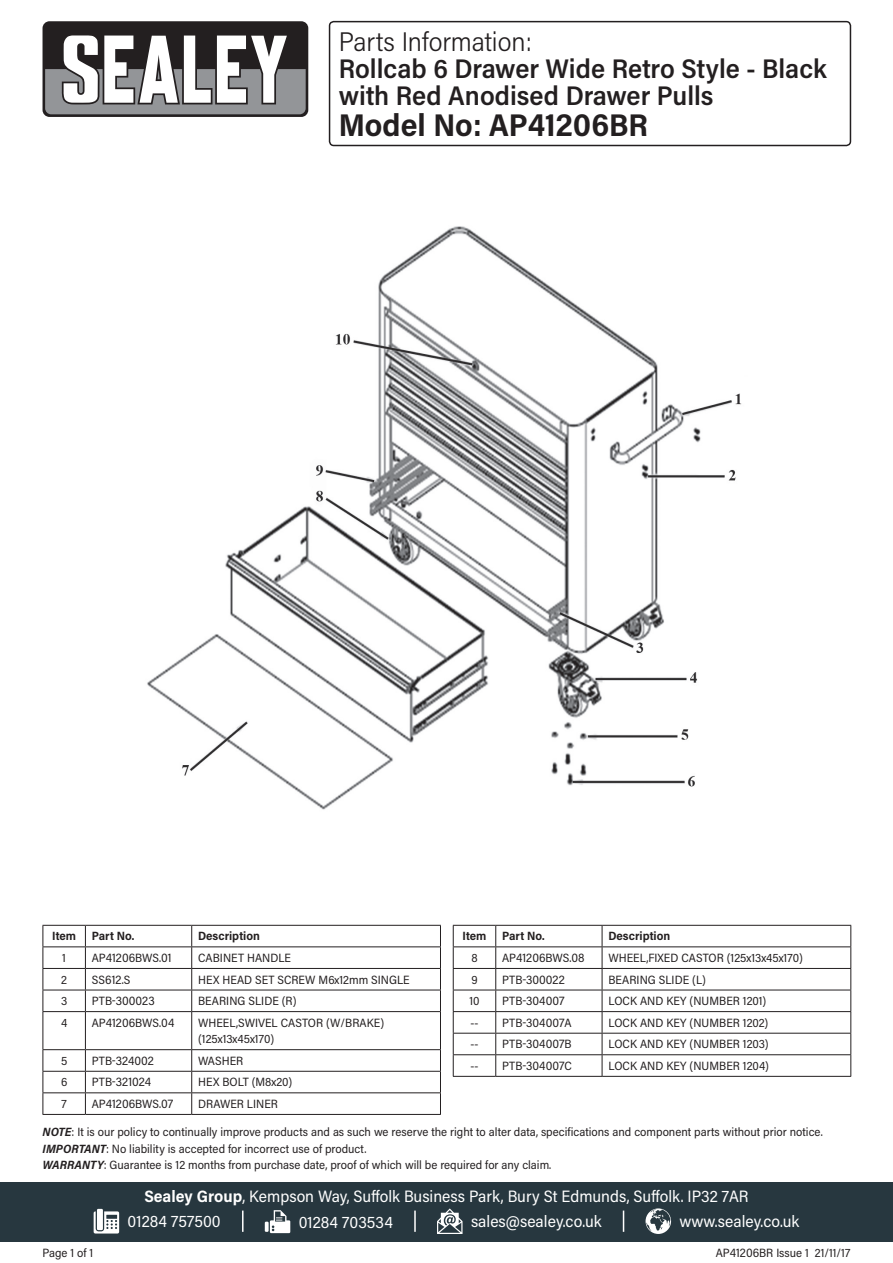
<style>
.page{position:relative;width:893px;height:1263px;background:#fff}
.page>*{position:absolute;margin:0;border:0;box-sizing:border-box;transform-origin:0 0}
.t1{font:700 31.5px "Acumin Pro Semi Cond";color:#231f20}
.t2{font:600 27px/27px "Acumin Pro Semi Cond";color:#231f20}
.t3{font:300 27px "Acumin Pro Semi Cond";color:#231f20}
.t4{font:16.5px/25.2px "Acumin Pro Semi Cond";color:#fff}
.t5{font:12px/16.5px "Acumin Pro Semi Cond";color:#231f20}
.t6{font:700 12px "Acumin Pro Semi Cond";color:#231f20}
.s1{font-weight:700;font-style:italic}
.s2{font-weight:700}
</style>
<div class="page">
<div style="left:43px;top:21px;width:265px;height:96px;background:#231f20;border-radius:7px"></div>
<svg style="left:45px;top:35px;width:261px;height:79px"></svg>
<div style="left:0;top:1182px;width:893px;height:60px;background:#27373f"></div>
<svg style="left:94px;top:1211px;width:25px;height:22px"></svg>
<div style="left:97px;top:1209px;width:6px;height:21px;background:#fff"></div>
<svg style="left:265px;top:1222px;width:4px;height:10px"></svg>
<svg style="left:270px;top:1210px;width:20px;height:23px"></svg>
<svg style="left:437px;top:1208px;width:25px;height:26px"></svg>
<svg style="left:645px;top:1208px;width:26px;height:26px"></svg>
<hr style="left:242px;top:1210px;width:2px;height:22px;background:#fff">
<svg style="left:623px;top:1210px;width:1px;height:22px"></svg>
<hr style="left:414px;top:1210px;width:2px;height:22px;background:#fff">
<div style="left:329px;top:21px;width:522px;height:125px;border:2px solid #231f20;border-radius:4px"></div>
<hr style="left:43px;top:925px;width:42px;height:1px;background:#231f20">
<hr style="left:85px;top:925px;width:107px;height:1px;background:#231f20">
<hr style="left:192px;top:925px;width:249px;height:1px;background:#231f20">
<hr style="left:43px;top:946px;width:42px;height:1px;background:#231f20">
<hr style="left:85px;top:946px;width:107px;height:1px;background:#231f20">
<hr style="left:192px;top:946px;width:249px;height:1px;background:#231f20">
<hr style="left:43px;top:968px;width:42px;height:1px;background:#231f20">
<hr style="left:85px;top:968px;width:107px;height:1px;background:#231f20">
<hr style="left:192px;top:968px;width:249px;height:1px;background:#231f20">
<hr style="left:43px;top:990px;width:42px;height:1px;background:#231f20">
<svg style="left:43px;top:926px;width:1px;height:85px"></svg>
<hr style="left:85px;top:990px;width:107px;height:1px;background:#231f20">
<svg style="left:85px;top:926px;width:1px;height:85px"></svg>
<hr style="left:192px;top:990px;width:249px;height:1px;background:#231f20">
<svg style="left:191px;top:926px;width:1px;height:85px"></svg>
<svg style="left:440px;top:926px;width:1px;height:85px"></svg>
<hr style="left:43px;top:1011px;width:42px;height:1px;background:#231f20">
<hr style="left:43px;top:1012px;width:1px;height:37px;background:#231f20">
<hr style="left:85px;top:1011px;width:107px;height:1px;background:#231f20">
<hr style="left:85px;top:1012px;width:1px;height:37px;background:#231f20">
<hr style="left:192px;top:1011px;width:249px;height:1px;background:#231f20">
<hr style="left:191px;top:1012px;width:1px;height:37px;background:#231f20">
<hr style="left:440px;top:1012px;width:1px;height:37px;background:#231f20">
<hr style="left:43px;top:1049px;width:42px;height:1px;background:#231f20">
<hr style="left:85px;top:1049px;width:107px;height:1px;background:#231f20">
<hr style="left:192px;top:1049px;width:249px;height:1px;background:#231f20">
<hr style="left:43px;top:1071px;width:42px;height:1px;background:#231f20">
<hr style="left:85px;top:1071px;width:107px;height:1px;background:#231f20">
<hr style="left:192px;top:1071px;width:249px;height:1px;background:#231f20">
<hr style="left:43px;top:1092px;width:42px;height:1px;background:#231f20">
<svg style="left:43px;top:1050px;width:1px;height:64px"></svg>
<hr style="left:85px;top:1092px;width:107px;height:1px;background:#231f20">
<svg style="left:85px;top:1050px;width:1px;height:64px"></svg>
<hr style="left:192px;top:1092px;width:249px;height:1px;background:#231f20">
<svg style="left:191px;top:1050px;width:1px;height:64px"></svg>
<svg style="left:440px;top:1050px;width:1px;height:64px"></svg>
<hr style="left:43px;top:1114px;width:42px;height:1px;background:#231f20">
<hr style="left:85px;top:1114px;width:107px;height:1px;background:#231f20">
<hr style="left:192px;top:1114px;width:249px;height:1px;background:#231f20">
<hr style="left:453px;top:925px;width:43px;height:1px;background:#231f20">
<hr style="left:496px;top:925px;width:106px;height:1px;background:#231f20">
<hr style="left:602px;top:925px;width:249px;height:1px;background:#231f20">
<hr style="left:453px;top:946px;width:43px;height:1px;background:#231f20">
<hr style="left:496px;top:946px;width:106px;height:1px;background:#231f20">
<hr style="left:602px;top:946px;width:249px;height:1px;background:#231f20">
<hr style="left:453px;top:968px;width:43px;height:1px;background:#231f20">
<hr style="left:496px;top:968px;width:106px;height:1px;background:#231f20">
<hr style="left:602px;top:968px;width:249px;height:1px;background:#231f20">
<hr style="left:453px;top:990px;width:43px;height:1px;background:#231f20">
<hr style="left:496px;top:990px;width:106px;height:1px;background:#231f20">
<hr style="left:602px;top:990px;width:249px;height:1px;background:#231f20">
<hr style="left:453px;top:1011px;width:43px;height:1px;background:#231f20">
<hr style="left:496px;top:1011px;width:106px;height:1px;background:#231f20">
<hr style="left:602px;top:1011px;width:249px;height:1px;background:#231f20">
<hr style="left:453px;top:1033px;width:43px;height:1px;background:#231f20">
<hr style="left:496px;top:1033px;width:106px;height:1px;background:#231f20">
<hr style="left:602px;top:1033px;width:249px;height:1px;background:#231f20">
<hr style="left:453px;top:1054px;width:43px;height:1px;background:#231f20">
<svg style="left:453px;top:926px;width:1px;height:150px"></svg>
<hr style="left:496px;top:1054px;width:106px;height:1px;background:#231f20">
<svg style="left:495px;top:926px;width:1px;height:150px"></svg>
<hr style="left:602px;top:1054px;width:249px;height:1px;background:#231f20">
<svg style="left:602px;top:926px;width:1px;height:150px"></svg>
<svg style="left:850px;top:926px;width:1px;height:150px"></svg>
<hr style="left:453px;top:1076px;width:43px;height:1px;background:#231f20">
<hr style="left:496px;top:1076px;width:106px;height:1px;background:#231f20">
<hr style="left:602px;top:1076px;width:249px;height:1px;background:#231f20">
<img style="left:147px;top:226px;width:595px;height:584px">
<h2 class="t3" style="left:339px;top:23px;width:195px">Parts Information:</h2>
<h2 class="t2" style="left:339px;top:54px;width:489px">Rollcab 6 Drawer Wide Retro Style - Black with Red Anodised Drawer Pulls</h2>
<h1 class="t1" style="left:339px;top:103px;width:311px">Model No: AP41206BR</h1>
<p class="t6" style="left:52px;top:928px;width:25px">Item</p>
<p class="t6" style="left:92px;top:928px;width:44px">Part No.</p>
<p class="t6" style="left:198px;top:928px;width:63px">Description</p>
<p class="t5" style="left:62px;top:949px;width:5px">1</p>
<p class="t5" style="left:92px;top:949px;width:81px">AP41206BWS.01</p>
<p class="t5" style="left:198px;top:949px;width:95px">CABINET HANDLE</p>
<p class="t5" style="left:61px;top:971px;width:7px">2</p>
<p class="t5" style="left:92px;top:971px;width:40px">SS612.S</p>
<p class="t5" style="left:198px;top:971px;width:213px">HEX HEAD SET SCREW M6x12mm SINGLE</p>
<p class="t5" style="left:61px;top:992px;width:8px">3</p>
<p class="t5" style="left:92px;top:992px;width:64px">PTB-300023</p>
<p class="t5" style="left:198px;top:992px;width:100px">BEARING SLIDE (R)</p>
<p class="t5" style="left:61px;top:1014px;width:8px">4</p>
<p class="t5" style="left:92px;top:1014px;width:84px">AP41206BWS.04</p>
<p class="t5" style="left:198px;top:1014px;width:188px">WHEEL,SWIVEL CASTOR (W/BRAKE) (125x13x45x170)</p>
<p class="t5" style="left:61px;top:1052px;width:8px">5</p>
<p class="t5" style="left:92px;top:1052px;width:63px">PTB-324002</p>
<p class="t5" style="left:198px;top:1052px;width:47px">WASHER</p>
<p class="t5" style="left:61px;top:1073px;width:8px">6</p>
<p class="t5" style="left:92px;top:1073px;width:61px">PTB-321024</p>
<p class="t5" style="left:198px;top:1073px;width:96px">HEX BOLT (M8x20)</p>
<p class="t5" style="left:62px;top:1095px;width:7px">7</p>
<p class="t5" style="left:92px;top:1095px;width:83px">AP41206BWS.07</p>
<p class="t5" style="left:198px;top:1095px;width:81px">DRAWER LINER</p>
<p class="t6" style="left:463px;top:928px;width:25px">Item</p>
<p class="t6" style="left:502px;top:928px;width:44px">Part No.</p>
<p class="t6" style="left:608px;top:928px;width:63px">Description</p>
<p class="t5" style="left:471px;top:949px;width:8px">8</p>
<p class="t5" style="left:502px;top:949px;width:84px">AP41206BWS.08</p>
<p class="t5" style="left:608px;top:949px;width:196px">WHEEL,FIXED CASTOR (125x13x45x170)</p>
<p class="t5" style="left:471px;top:971px;width:8px">9</p>
<p class="t5" style="left:502px;top:971px;width:64px">PTB-300022</p>
<p class="t5" style="left:608px;top:971px;width:99px">BEARING SLIDE (L)</p>
<p class="t5" style="left:469px;top:992px;width:12px">10</p>
<p class="t5" style="left:502px;top:992px;width:64px">PTB-304007</p>
<p class="t5" style="left:608px;top:992px;width:159px">LOCK AND KEY (NUMBER 1201)</p>
<p class="t5" style="left:470px;top:1014px;width:9px">--</p>
<p class="t5" style="left:502px;top:1014px;width:71px">PTB-304007A</p>
<p class="t5" style="left:608px;top:1014px;width:161px">LOCK AND KEY (NUMBER 1202)</p>
<p class="t5" style="left:470px;top:1035px;width:9px">--</p>
<p class="t5" style="left:502px;top:1035px;width:71px">PTB-304007B</p>
<p class="t5" style="left:608px;top:1035px;width:162px">LOCK AND KEY (NUMBER 1203)</p>
<p class="t5" style="left:470px;top:1057px;width:9px">--</p>
<p class="t5" style="left:502px;top:1057px;width:71px">PTB-304007C</p>
<p class="t5" style="left:608px;top:1057px;width:162px">LOCK AND KEY (NUMBER 1204)</p>
<p class="t5" style="left:43px;top:1123px;width:782px"><span class="s1">NOTE</span>: It is our policy to continually improve products and as such we reserve the right to alter data, specifications and component parts without prior notice.<br><span class="s1">IMPORTANT</span>: No liability is accepted for incorrect use of product.<br><span class="s1">WARRANTY</span>: Guarantee is 12 months from purchase date, proof of which will be required for any claim.</p>
<p class="t5" style="left:43px;top:1244px;width:52px">Page 1 of 1</p>
<h3 class="t4" style="left:128px;top:1183px;width:622px;text-indent:17px"><span class="s2">Sealey Group</span>, Kempson Way, Suffolk Business Park, Bury St Edmunds, Suffolk. IP32 7AR<br>01284 757500</h3>
<h3 class="t4" style="left:299px;top:1209px;width:96px">01284 703534</h3>
<h3 class="t4" style="left:471px;top:1208px;width:132px">sales@sealey.co.uk</h3>
<h3 class="t4" style="left:680px;top:1208px;width:121px">www.sealey.co.uk</h3>
<p class="t5" style="left:716px;top:1244px;width:136px">AP41206BR Issue 1 21/11/17</p>
</div>
